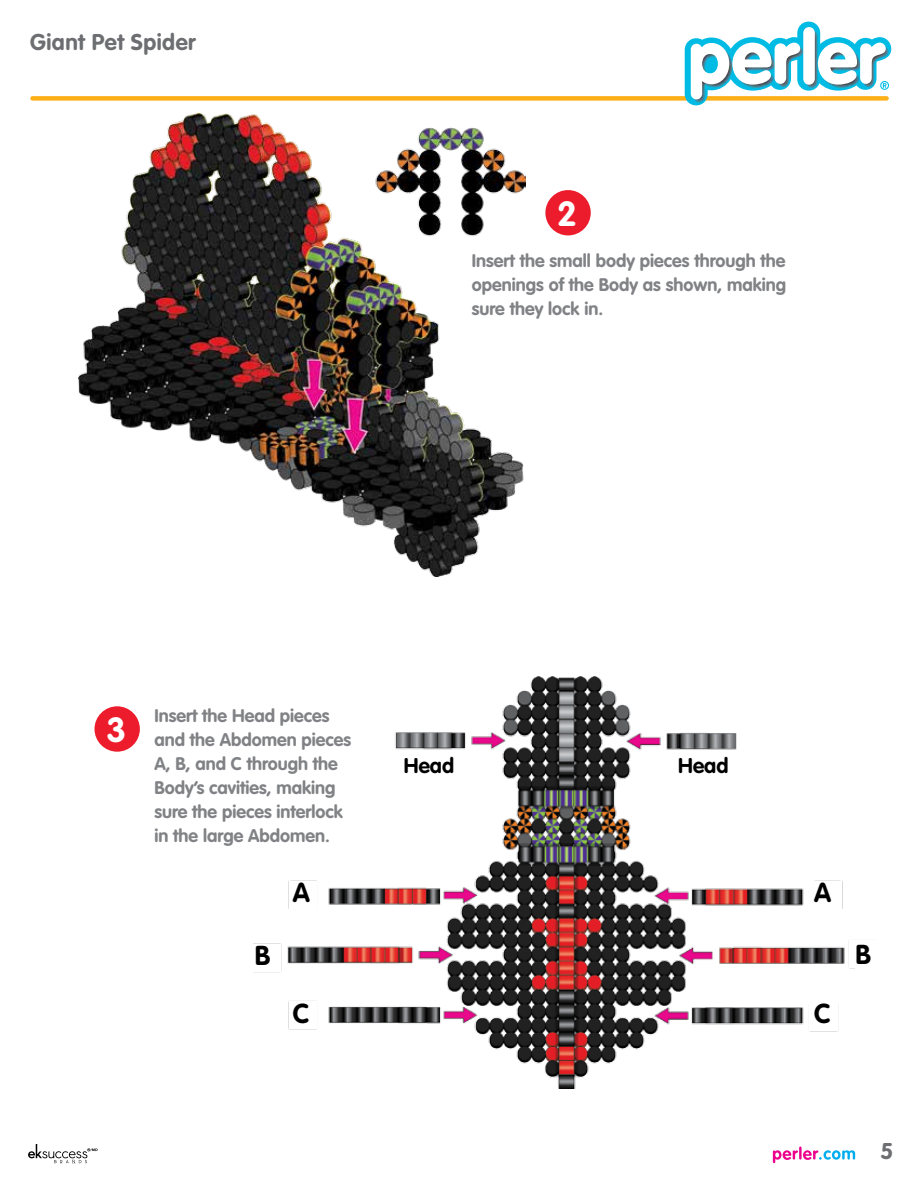
<style>
.page{position:relative;width:918px;height:1188px;background:#fff}
.page>*{position:absolute;margin:0;border:0;box-sizing:border-box;transform-origin:0 0}
.t1{font:700 34.5px "VAG Rounded Std";color:#fff}
.t2{font:700 27px "VAG Rounded Std";color:#000}
.t3{font:700 22.5px "VAG Rounded Std";letter-spacing:.02em;color:#6d6e71}
.t4{font:700 21px "VAG Rounded Std";color:#000}
.t5{font:700 18px/24px "VAG Rounded Std";color:#808285;text-align:justify}
</style>
<div class="page">
<div style="left:32px;top:96px;width:855px;height:5px;background:#fcaf17"></div>
<svg style="left:28px;top:1144px;width:70px;height:19px"></svg>
<svg style="left:773px;top:1147px;width:82px;height:16px"></svg>
<svg style="left:685px;top:22px;width:206px;height:83px"></svg>
<div style="left:545px;top:190px;width:46px;height:45px;background:#ed1c2c;border-radius:50%"></div>
<div style="left:95px;top:706px;width:45px;height:46px;background:#ed1c2c;border-radius:50%"></div>
<img style="left:79px;top:112px;width:447px;height:464px">
<img style="left:254px;top:676px;width:601px;height:413px">
<div style="left:404px;top:757px;width:50px;height:16px;background:#fff"></div>
<div style="left:678px;top:757px;width:50px;height:16px;background:#fff"></div>
<div style="left:293px;top:881px;width:22px;height:26px;background:#fff"></div>
<div style="left:814px;top:881px;width:22px;height:26px;background:#fff"></div>
<div style="left:255px;top:944px;width:22px;height:26px;background:#fff"></div>
<div style="left:293px;top:1002px;width:22px;height:26px;background:#fff"></div>
<div style="left:814px;top:1002px;width:22px;height:26px;background:#fff"></div>
<p class="t3" style="left:30px;top:29px;width:167px">Giant Pet Spider</p>
<h1 class="t1" style="left:557px;top:193px;width:21px">2</h1>
<p class="t5" style="left:472px;top:249px;width:316px">Insert the small body pieces through the openings of the Body as shown, making sure they lock in.</p>
<h1 class="t1" style="left:106px;top:709px;width:21px">3</h1>
<p class="t5" style="left:154px;top:705px;width:198px;text-align:left">Insert the Head pieces and the Abdomen pieces<br>A, B, and C through the<br>Body’s cavities, making sure the pieces interlock in the large Abdomen.</p>
<p class="t4" style="left:404px;top:754px;width:52px">Head</p>
<p class="t4" style="left:678px;top:754px;width:52px">Head</p>
<h2 class="t2" style="left:293px;top:877px;width:19px">A</h2>
<h2 class="t2" style="left:814px;top:877px;width:19px">A</h2>
<h2 class="t2" style="left:255px;top:939px;width:17px">B</h2>
<h2 class="t2" style="left:855px;top:938px;width:17px">B</h2>
<h2 class="t2" style="left:293px;top:998px;width:18px">C</h2>
<h2 class="t2" style="left:814px;top:998px;width:18px">C</h2>
<p class="t3" style="left:880px;top:1138px;width:14px">5</p>
</div>
